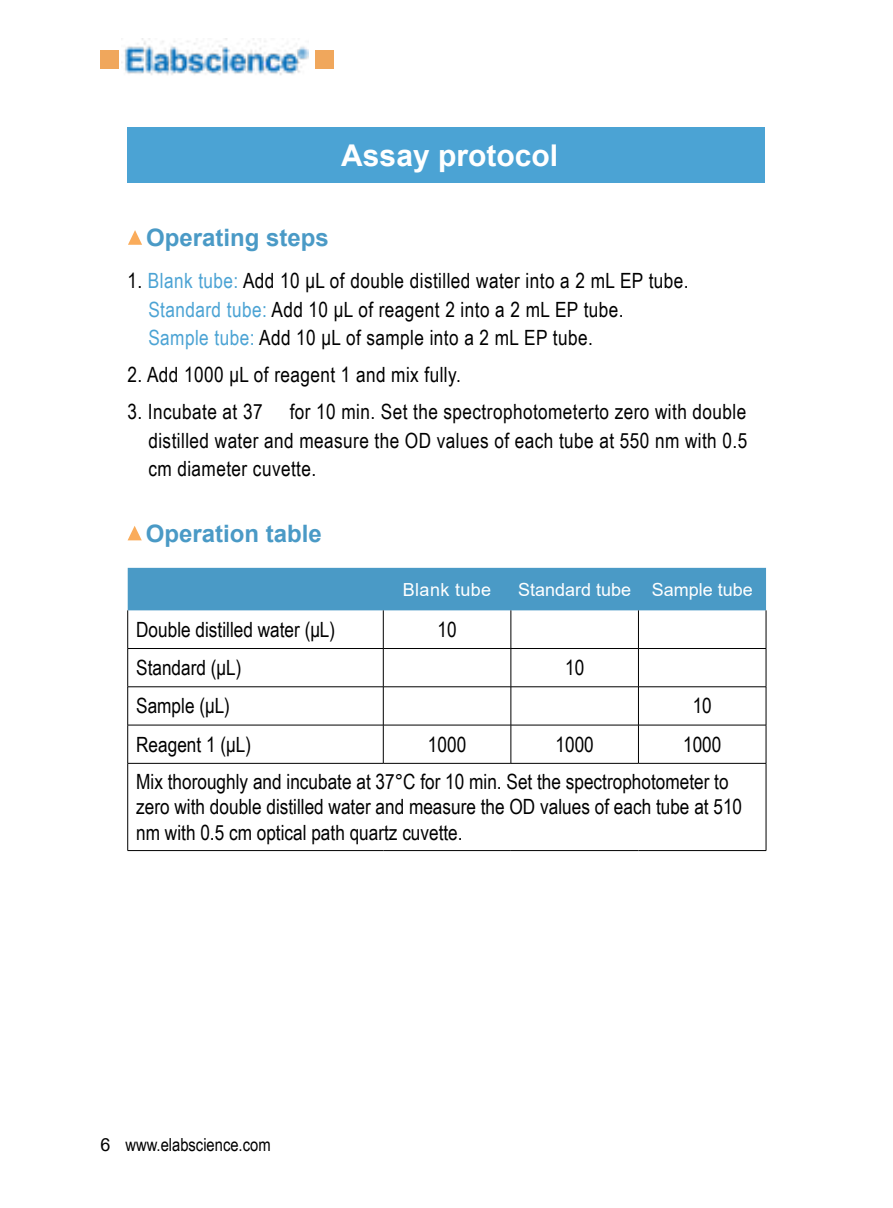
<style>
.page{position:relative;width:893px;height:1208px;background:#fff}
.page>*{position:absolute;margin:0;border:0;box-sizing:border-box;transform-origin:0 0}
.t1{font:700 30px "Arial";color:#fff}
.t2{font:700 24px "Arial";color:#4a9ac6}
.t3{font:21px/28.5px "Arial Narrow";color:#000}
.t4{font:21px/28.5px "Arial Narrow";letter-spacing:.02em;color:#000}
.t5{font:18px "Arial";color:#fff}
.t6{font:18px "Arial Narrow";color:#000}
.t7{font:18px "Arial";letter-spacing:.02em;color:#fff}
.s1{color:#4ba3d4}
.s2{font-family:"Arial"}
</style>
<div class="page">
<img style="left:122px;top:39px;width:186px;height:36px">
<div style="left:315px;top:51px;width:18px;height:18px;background:#f0a75c"></div>
<div style="left:101px;top:51px;width:18px;height:18px;background:#f0a75c"></div>
<div style="left:128px;top:128px;width:637px;height:55px;background:#4ba3d4"></div>
<svg style="left:128px;top:230px;width:14px;height:15px"></svg>
<div style="left:128px;top:568px;width:638px;height:42px;background:#4a9ac6"></div>
<hr style="left:128px;top:724px;width:255px;height:1px;background:#000">
<hr style="left:383px;top:724px;width:128px;height:1px;background:#000">
<hr style="left:511px;top:724px;width:127px;height:1px;background:#000">
<hr style="left:638px;top:724px;width:128px;height:1px;background:#000">
<hr style="left:128px;top:763px;width:255px;height:1px;background:#000">
<hr style="left:383px;top:763px;width:128px;height:1px;background:#000">
<hr style="left:511px;top:763px;width:127px;height:1px;background:#000">
<hr style="left:638px;top:763px;width:128px;height:1px;background:#000">
<hr style="left:128px;top:850px;width:255px;height:1px;background:#000">
<hr style="left:383px;top:850px;width:128px;height:1px;background:#000">
<hr style="left:511px;top:850px;width:127px;height:1px;background:#000">
<hr style="left:638px;top:850px;width:128px;height:1px;background:#000">
<hr style="left:127px;top:610px;width:1px;height:38px;background:#000">
<hr style="left:128px;top:648px;width:255px;height:1px;background:#000">
<hr style="left:127px;top:648px;width:1px;height:38px;background:#000">
<hr style="left:128px;top:686px;width:255px;height:1px;background:#000">
<hr style="left:127px;top:687px;width:1px;height:38px;background:#000">
<hr style="left:127px;top:725px;width:1px;height:38px;background:#000">
<hr style="left:127px;top:763px;width:1px;height:87px;background:#000">
<hr style="left:383px;top:610px;width:1px;height:38px;background:#000">
<hr style="left:510px;top:610px;width:1px;height:38px;background:#000">
<hr style="left:638px;top:610px;width:1px;height:38px;background:#000">
<hr style="left:765px;top:610px;width:1px;height:38px;background:#000">
<hr style="left:383px;top:648px;width:128px;height:1px;background:#000">
<hr style="left:383px;top:648px;width:1px;height:38px;background:#000">
<hr style="left:511px;top:648px;width:127px;height:1px;background:#000">
<hr style="left:510px;top:648px;width:1px;height:38px;background:#000">
<hr style="left:638px;top:648px;width:128px;height:1px;background:#000">
<hr style="left:638px;top:648px;width:1px;height:38px;background:#000">
<hr style="left:765px;top:648px;width:1px;height:38px;background:#000">
<hr style="left:383px;top:686px;width:128px;height:1px;background:#000">
<hr style="left:383px;top:687px;width:1px;height:38px;background:#000">
<hr style="left:511px;top:686px;width:127px;height:1px;background:#000">
<hr style="left:510px;top:687px;width:1px;height:38px;background:#000">
<hr style="left:638px;top:686px;width:128px;height:1px;background:#000">
<hr style="left:638px;top:687px;width:1px;height:38px;background:#000">
<hr style="left:765px;top:687px;width:1px;height:38px;background:#000">
<hr style="left:383px;top:725px;width:1px;height:38px;background:#000">
<hr style="left:510px;top:725px;width:1px;height:38px;background:#000">
<hr style="left:638px;top:725px;width:1px;height:38px;background:#000">
<hr style="left:765px;top:725px;width:1px;height:38px;background:#000">
<hr style="left:765px;top:763px;width:1px;height:87px;background:#000">
<svg style="left:128px;top:526px;width:14px;height:14px"></svg>
<h1 class="t1" style="left:341px;top:134px;width:218px">Assay protocol</h1>
<p class="t2" style="left:146px;top:221px;width:184px">Operating steps</p>
<p class="t4" style="left:148px;top:266px;width:542px;text-indent:-21px">1. <span class="s1">Blank tube:</span> Add 10 μL of double distilled water into a 2 mL EP tube.<br><span class="s1">Standard tube:</span> Add 10 μL of reagent 2 into a 2 mL EP tube.<br><span class="s1">Sample tube:</span> Add 10 μL of sample into a 2 mL EP tube.</p>
<p class="t4" style="left:128px;top:360px;width:335px">2. Add 1000 μL of reagent 1 and mix fully.</p>
<p class="t4" style="left:128px;top:397px;width:137px">3. Incubate at 37</p>
<p class="t3" style="left:148px;top:397px;width:600px;text-align:justify;text-indent:141px">for 10 min. Set the spectrophotometerto zero with double distilled water and measure the OD values of each tube at 550 nm with 0.5 cm diameter cuvette.</p>
<p class="t2" style="left:146px;top:516px;width:178px">Operation table</p>
<p class="t7" style="left:403px;top:577px;width:90px">Blank tube</p>
<p class="t5" style="left:518px;top:577px;width:236px">Standard tube Sample tube</p>
<p class="t3" style="left:136px;top:614px;width:201px">Double distilled water (μL)</p>
<p class="t3" style="left:437px;top:614px;width:21px">10</p>
<p class="t3" style="left:136px;top:652px;width:107px">Standard (μL)</p>
<p class="t3" style="left:565px;top:652px;width:21px">10</p>
<p class="t3" style="left:136px;top:691px;width:95px">Sample (μL)</p>
<p class="t3" style="left:693px;top:691px;width:21px">10</p>
<p class="t3" style="left:136px;top:729px;width:116px">Reagent 1 (μL)</p>
<p class="t3" style="left:428px;top:729px;width:40px">1000</p>
<p class="t3" style="left:555px;top:729px;width:40px">1000</p>
<p class="t3" style="left:136px;top:725px;width:594px;line-height:37.5px;text-indent:547px">1000<br>Mix thoroughly and incubate at 37°C for 10 min. Set the spectrophotometer to</p>
<p class="t3" style="left:136px;top:793px;width:607px;line-height:25.2px">zero with double distilled water and measure the OD values of each tube at 510 nm with 0.5 cm optical path quartz cuvette.</p>
<p class="t6" style="left:101px;top:1131px;width:172px"><span class="s2">6</span> www.elabscience.com</p>
</div>
